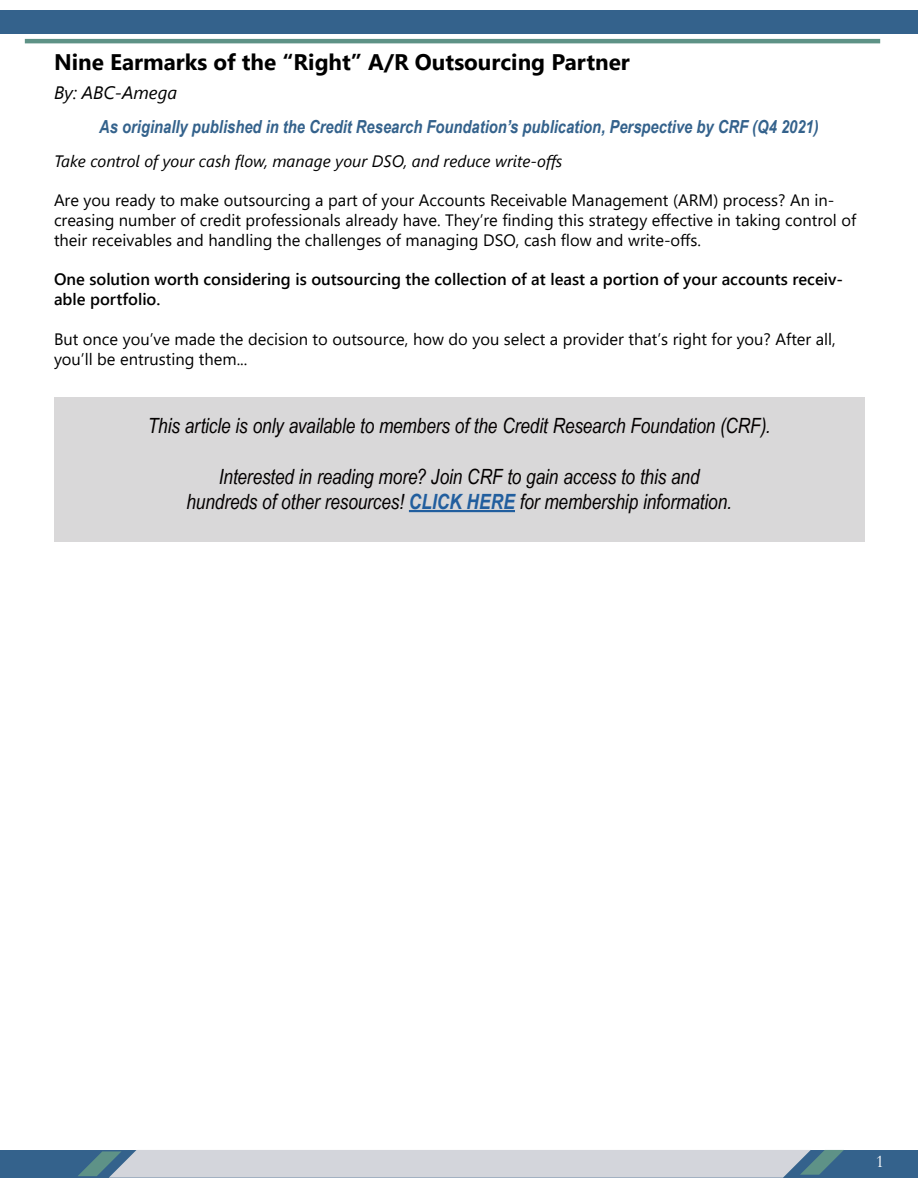
<style>
.page{position:relative;width:918px;height:1188px;background:#fff}
.page>*{position:absolute;margin:0;border:0;box-sizing:border-box;transform-origin:0 0}
.t1{font:700 22.5px "Segoe UI";color:#000}
.t2{font:italic 21px/25.2px "Arial Narrow";letter-spacing:-.005em;color:#030000;text-align:center}
.t3{font:italic 700 18px "Arial Narrow";color:#34628c}
.t4{font:italic 18px "Segoe UI";color:#000}
.t5{font:18px "Garamond";color:#fff}
.t6{font:16.5px/19.8px "Segoe UI";color:#000}
.t7{font:600 16.5px/19.8px "Segoe UI";color:#000}
.t8{font:italic 16.5px "Segoe UI";color:#000}
.s1{font-weight:700;color:#215e9e}
</style>
<div class="page">
<div style="left:0;top:10px;width:918px;height:24px;background:#34628c"></div>
<hr style="left:25px;top:39px;width:855px;height:4px;background:#5e9286">
<div style="left:0;top:1150px;width:918px;height:28px;background:#34628c"></div>
<svg style="left:78px;top:1150px;width:766px;height:28px;background:#c0c8d0"></svg>
<div style="left:54px;top:397px;width:810px;height:145px;background:#d9d8d9"></div>
<hr style="left:409px;top:510px;width:106px;height:2px;background:#215e9e">
<h1 class="t1" style="left:54px;top:41px;width:577px">Nine Earmarks of the “Right” A/R Outsourcing Partner</h1>
<p class="t4" style="left:54px;top:75px;width:125px">By: ABC-Amega</p>
<p class="t3" style="left:99px;top:113px;width:721px">As originally published in the Credit Research Foundation’s publication, Perspective by CRF (Q4 2021)</p>
<p class="t8" style="left:54px;top:145px;width:510px">Take control of your cash flow, manage your DSO, and reduce write-offs</p>
<p class="t6" style="left:54px;top:189px;width:804px">Are you ready to make outsourcing a part of your Accounts Receivable Management (ARM) process? An in&shy;creasing number of credit professionals already have. They’re finding this strategy effective in taking control of their receivables and handling the challenges of managing DSO, cash flow and write-offs.</p>
<p class="t7" style="left:54px;top:268px;width:791px">One solution worth considering is outsourcing the collection of at least a portion of your accounts receiv&shy;able portfolio.</p>
<p class="t6" style="left:54px;top:328px;width:783px">But once you’ve made the decision to outsource, how do you select a provider that’s right for you? After all, you’ll be entrusting them...</p>
<p class="t2" style="left:148px;top:413px;width:625px">This article is only available to members of the Credit Research Foundation (CRF).</p>
<p class="t2" style="left:187px;top:463px;width:547px">Interested in reading more? Join CRF to gain access to this and hundreds of other resources! <span class="s1">CLICK HERE</span> for membership information.</p>
<p class="t5" style="left:876px;top:1149px;width:10px">1</p>
</div>
